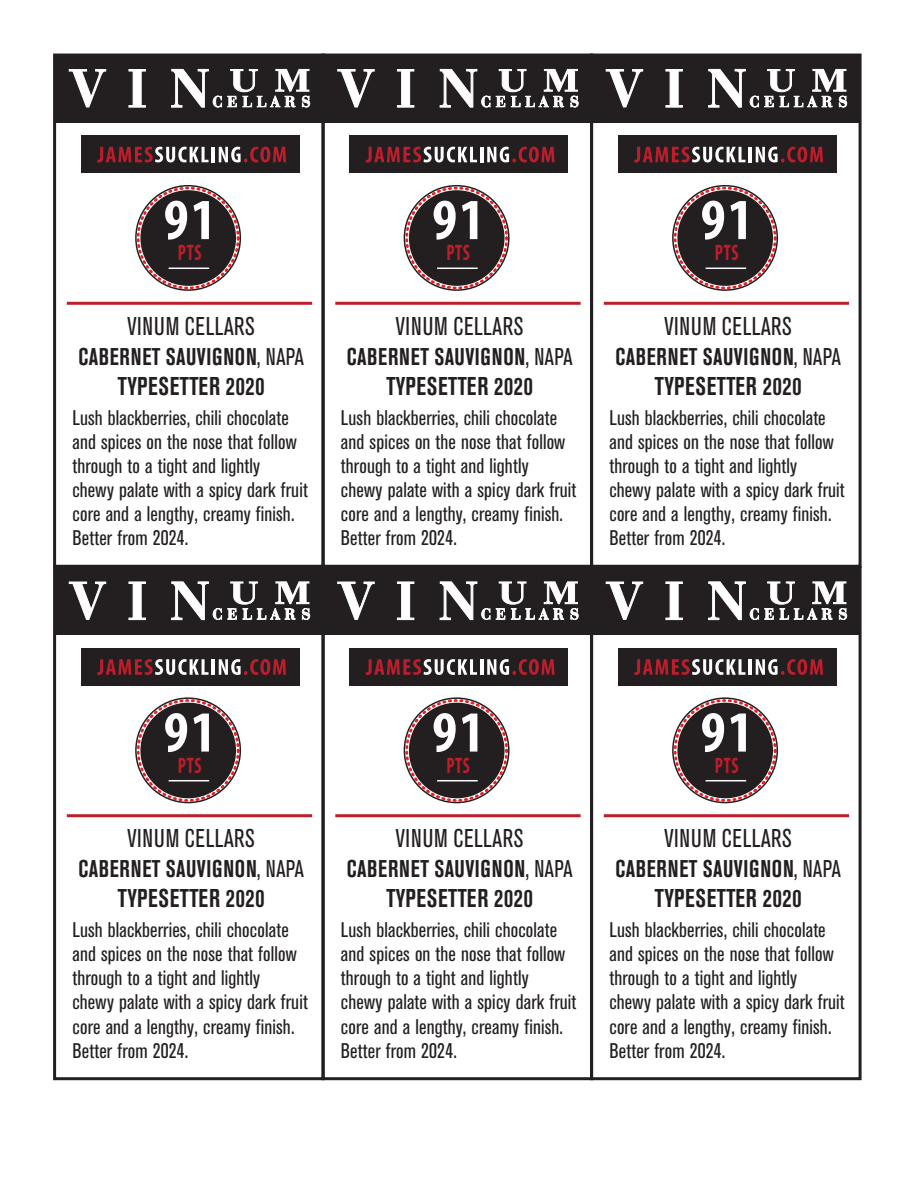
<style>
.page{position:relative;width:918px;height:1188px;background:#fff}
.page>*{position:absolute;margin:0;border:0;box-sizing:border-box;transform-origin:0 0}
.t1{font:700 condensed 58.5px "Myriad Pro";letter-spacing:.04em;color:#fff}
.t2{font:700 condensed 25.5px "Akzidenz Grotesk BE";letter-spacing:.02em;color:#231f20;scale:.9 1}
.t3{font:condensed 25.5px "Akzidenz Grotesk BE";letter-spacing:.02em;color:#231f20;scale:.95 1}
.t4{font:700 condensed 24px "Akzidenz Grotesk BE";letter-spacing:.03em;color:#231f20;scale:.9 1}
.t5{font:700 condensed 22.5px "Myriad Pro";letter-spacing:.04em;color:#be1d2c;scale:.8 1}
.t6{font:condensed 21px/24px "Akzidenz Grotesk BE";letter-spacing:.01em;color:#231f20}
.s1{font-weight:400}
</style>
<div class="page">
<hr style="left:67px;top:302px;width:245px;height:3px;background:#be1d2c">
<div style="left:140px;top:190px;width:96px;height:96px;background:#231f20;border-radius:50%"></div>
<div style="left:137px;top:187px;width:102px;height:102px;border:3px dashed #ee1d23;border-radius:50%"></div>
<div style="left:135px;top:185px;width:106px;height:106px;border:2px solid #231f20;border-radius:50%"></div>
<hr style="left:169px;top:268px;width:40px;height:1px;background:#fff">
<div style="left:55px;top:55px;width:268px;height:67px;background:#231f20"></div>
<div style="left:53px;top:54px;width:272px;height:514px;border:3px solid #231f20"></div>
<svg style="left:69px;top:69px;width:37px;height:38px"></svg>
<svg style="left:129px;top:69px;width:17px;height:38px"></svg>
<svg style="left:171px;top:69px;width:139px;height:38px"></svg>
<div style="left:81px;top:136px;width:218px;height:37px;background:#231f20"></div>
<svg style="left:97px;top:147px;width:112px;height:15px"></svg>
<hr style="left:212px;top:147px;width:3px;height:15px;background:#fff">
<svg style="left:219px;top:147px;width:67px;height:15px"></svg>
<hr style="left:335px;top:302px;width:246px;height:3px;background:#be1d2c">
<div style="left:409px;top:190px;width:96px;height:96px;background:#231f20;border-radius:50%"></div>
<div style="left:405px;top:187px;width:103px;height:102px;border:3px dashed #ee1d23;border-radius:50%"></div>
<div style="left:404px;top:185px;width:106px;height:106px;border:2px solid #231f20;border-radius:50%"></div>
<hr style="left:437px;top:268px;width:41px;height:1px;background:#fff">
<div style="left:323px;top:55px;width:269px;height:67px;background:#231f20"></div>
<div style="left:322px;top:54px;width:271px;height:514px;border:3px solid #231f20"></div>
<svg style="left:337px;top:69px;width:38px;height:38px"></svg>
<svg style="left:397px;top:69px;width:17px;height:38px"></svg>
<svg style="left:440px;top:69px;width:50px;height:38px"></svg>
<svg style="left:496px;top:69px;width:83px;height:38px"></svg>
<div style="left:350px;top:136px;width:218px;height:37px;background:#231f20"></div>
<svg style="left:366px;top:147px;width:111px;height:15px"></svg>
<hr style="left:480px;top:147px;width:3px;height:15px;background:#fff">
<svg style="left:487px;top:147px;width:68px;height:15px"></svg>
<hr style="left:604px;top:302px;width:245px;height:3px;background:#be1d2c">
<div style="left:677px;top:190px;width:96px;height:96px;background:#231f20;border-radius:50%"></div>
<div style="left:674px;top:187px;width:102px;height:102px;border:3px dashed #ee1d23;border-radius:50%"></div>
<div style="left:672px;top:185px;width:106px;height:106px;border:2px solid #231f20;border-radius:50%"></div>
<hr style="left:706px;top:268px;width:40px;height:1px;background:#fff">
<div style="left:592px;top:55px;width:268px;height:67px;background:#231f20"></div>
<div style="left:590px;top:54px;width:272px;height:514px;border:3px solid #231f20"></div>
<svg style="left:606px;top:69px;width:37px;height:38px"></svg>
<svg style="left:666px;top:69px;width:17px;height:38px"></svg>
<svg style="left:708px;top:69px;width:139px;height:38px"></svg>
<div style="left:618px;top:136px;width:218px;height:37px;background:#231f20"></div>
<svg style="left:634px;top:147px;width:112px;height:15px"></svg>
<hr style="left:749px;top:147px;width:3px;height:15px;background:#fff">
<svg style="left:756px;top:147px;width:67px;height:15px"></svg>
<hr style="left:67px;top:814px;width:245px;height:3px;background:#be1d2c">
<div style="left:140px;top:703px;width:96px;height:95px;background:#231f20;border-radius:50%"></div>
<div style="left:137px;top:699px;width:102px;height:103px;border:3px dashed #ee1d23;border-radius:50%"></div>
<div style="left:135px;top:697px;width:106px;height:106px;border:2px solid #231f20;border-radius:50%"></div>
<hr style="left:169px;top:780px;width:40px;height:1px;background:#fff">
<div style="left:55px;top:567px;width:268px;height:68px;background:#231f20"></div>
<div style="left:53px;top:566px;width:272px;height:514px;border:3px solid #231f20"></div>
<svg style="left:69px;top:582px;width:37px;height:38px"></svg>
<svg style="left:129px;top:582px;width:17px;height:38px"></svg>
<svg style="left:171px;top:582px;width:139px;height:38px"></svg>
<div style="left:81px;top:648px;width:218px;height:38px;background:#231f20"></div>
<svg style="left:97px;top:659px;width:112px;height:16px"></svg>
<hr style="left:212px;top:659px;width:3px;height:16px;background:#fff">
<svg style="left:219px;top:659px;width:67px;height:16px"></svg>
<hr style="left:335px;top:814px;width:246px;height:3px;background:#be1d2c">
<div style="left:409px;top:703px;width:96px;height:95px;background:#231f20;border-radius:50%"></div>
<div style="left:405px;top:699px;width:103px;height:103px;border:3px dashed #ee1d23;border-radius:50%"></div>
<div style="left:404px;top:697px;width:106px;height:106px;border:2px solid #231f20;border-radius:50%"></div>
<hr style="left:437px;top:780px;width:41px;height:1px;background:#fff">
<div style="left:323px;top:567px;width:269px;height:68px;background:#231f20"></div>
<div style="left:322px;top:566px;width:271px;height:514px;border:3px solid #231f20"></div>
<svg style="left:337px;top:582px;width:38px;height:38px"></svg>
<svg style="left:397px;top:582px;width:17px;height:38px"></svg>
<svg style="left:440px;top:582px;width:50px;height:38px"></svg>
<svg style="left:496px;top:582px;width:83px;height:38px"></svg>
<div style="left:350px;top:648px;width:218px;height:38px;background:#231f20"></div>
<svg style="left:366px;top:659px;width:111px;height:16px"></svg>
<hr style="left:480px;top:659px;width:3px;height:16px;background:#fff">
<svg style="left:487px;top:659px;width:68px;height:16px"></svg>
<hr style="left:604px;top:814px;width:245px;height:3px;background:#be1d2c">
<div style="left:677px;top:703px;width:96px;height:95px;background:#231f20;border-radius:50%"></div>
<div style="left:674px;top:699px;width:102px;height:103px;border:3px dashed #ee1d23;border-radius:50%"></div>
<div style="left:672px;top:697px;width:106px;height:106px;border:2px solid #231f20;border-radius:50%"></div>
<hr style="left:706px;top:780px;width:40px;height:1px;background:#fff">
<div style="left:592px;top:567px;width:268px;height:68px;background:#231f20"></div>
<div style="left:590px;top:566px;width:272px;height:514px;border:3px solid #231f20"></div>
<svg style="left:606px;top:582px;width:37px;height:38px"></svg>
<svg style="left:666px;top:582px;width:17px;height:38px"></svg>
<svg style="left:708px;top:582px;width:139px;height:38px"></svg>
<div style="left:618px;top:648px;width:218px;height:38px;background:#231f20"></div>
<svg style="left:634px;top:659px;width:112px;height:16px"></svg>
<hr style="left:749px;top:659px;width:3px;height:16px;background:#fff">
<svg style="left:756px;top:659px;width:67px;height:16px"></svg>
<h1 class="t1" style="left:164px;top:183px;width:54px">91</h1>
<p class="t5" style="left:178px;top:239px;width:31px">PTS</p>
<p class="t3" style="left:127px;top:312px;width:136px">VINUM CELLARS</p>
<p class="t4" style="left:78px;top:343px;width:252px">CABERNET SAUVIGNON<span class="s1">, NAPA</span></p>
<p class="t2" style="left:118px;top:372px;width:164px">TYPESETTER 2020</p>
<p class="t6" style="left:72px;top:406px;width:237px">Lush blackberries, chili chocolate and spices on the nose that follow through to a tight and lightly<br>chewy palate with a spicy dark fruit core and a lengthy, creamy finish.<br>Better from 2024.</p>
<h1 class="t1" style="left:432px;top:183px;width:54px">91</h1>
<p class="t5" style="left:446px;top:239px;width:31px">PTS</p>
<p class="t3" style="left:396px;top:312px;width:136px">VINUM CELLARS</p>
<p class="t4" style="left:347px;top:343px;width:252px">CABERNET SAUVIGNON<span class="s1">, NAPA</span></p>
<p class="t2" style="left:386px;top:372px;width:164px">TYPESETTER 2020</p>
<p class="t6" style="left:341px;top:406px;width:237px">Lush blackberries, chili chocolate and spices on the nose that follow through to a tight and lightly<br>chewy palate with a spicy dark fruit core and a lengthy, creamy finish.<br>Better from 2024.</p>
<h1 class="t1" style="left:701px;top:183px;width:54px">91</h1>
<p class="t5" style="left:715px;top:239px;width:31px">PTS</p>
<p class="t3" style="left:664px;top:312px;width:136px">VINUM CELLARS</p>
<p class="t4" style="left:615px;top:343px;width:252px">CABERNET SAUVIGNON<span class="s1">, NAPA</span></p>
<p class="t2" style="left:655px;top:372px;width:164px">TYPESETTER 2020</p>
<p class="t6" style="left:609px;top:406px;width:237px">Lush blackberries, chili chocolate and spices on the nose that follow through to a tight and lightly<br>chewy palate with a spicy dark fruit core and a lengthy, creamy finish.<br>Better from 2024.</p>
<h1 class="t1" style="left:164px;top:696px;width:54px">91</h1>
<p class="t5" style="left:178px;top:751px;width:31px">PTS</p>
<p class="t3" style="left:127px;top:825px;width:136px">VINUM CELLARS</p>
<p class="t4" style="left:78px;top:855px;width:252px">CABERNET SAUVIGNON<span class="s1">, NAPA</span></p>
<p class="t2" style="left:118px;top:884px;width:164px">TYPESETTER 2020</p>
<p class="t6" style="left:72px;top:919px;width:237px">Lush blackberries, chili chocolate and spices on the nose that follow through to a tight and lightly<br>chewy palate with a spicy dark fruit core and a lengthy, creamy finish.<br>Better from 2024.</p>
<h1 class="t1" style="left:432px;top:696px;width:54px">91</h1>
<p class="t5" style="left:446px;top:751px;width:31px">PTS</p>
<p class="t3" style="left:396px;top:825px;width:136px">VINUM CELLARS</p>
<p class="t4" style="left:347px;top:855px;width:252px">CABERNET SAUVIGNON<span class="s1">, NAPA</span></p>
<p class="t2" style="left:386px;top:884px;width:164px">TYPESETTER 2020</p>
<p class="t6" style="left:341px;top:919px;width:237px">Lush blackberries, chili chocolate and spices on the nose that follow through to a tight and lightly<br>chewy palate with a spicy dark fruit core and a lengthy, creamy finish.<br>Better from 2024.</p>
<h1 class="t1" style="left:701px;top:696px;width:54px">91</h1>
<p class="t5" style="left:715px;top:751px;width:31px">PTS</p>
<p class="t3" style="left:664px;top:825px;width:136px">VINUM CELLARS</p>
<p class="t4" style="left:615px;top:855px;width:252px">CABERNET SAUVIGNON<span class="s1">, NAPA</span></p>
<p class="t2" style="left:655px;top:884px;width:164px">TYPESETTER 2020</p>
<p class="t6" style="left:609px;top:919px;width:237px">Lush blackberries, chili chocolate and spices on the nose that follow through to a tight and lightly<br>chewy palate with a spicy dark fruit core and a lengthy, creamy finish.<br>Better from 2024.</p>
</div>
